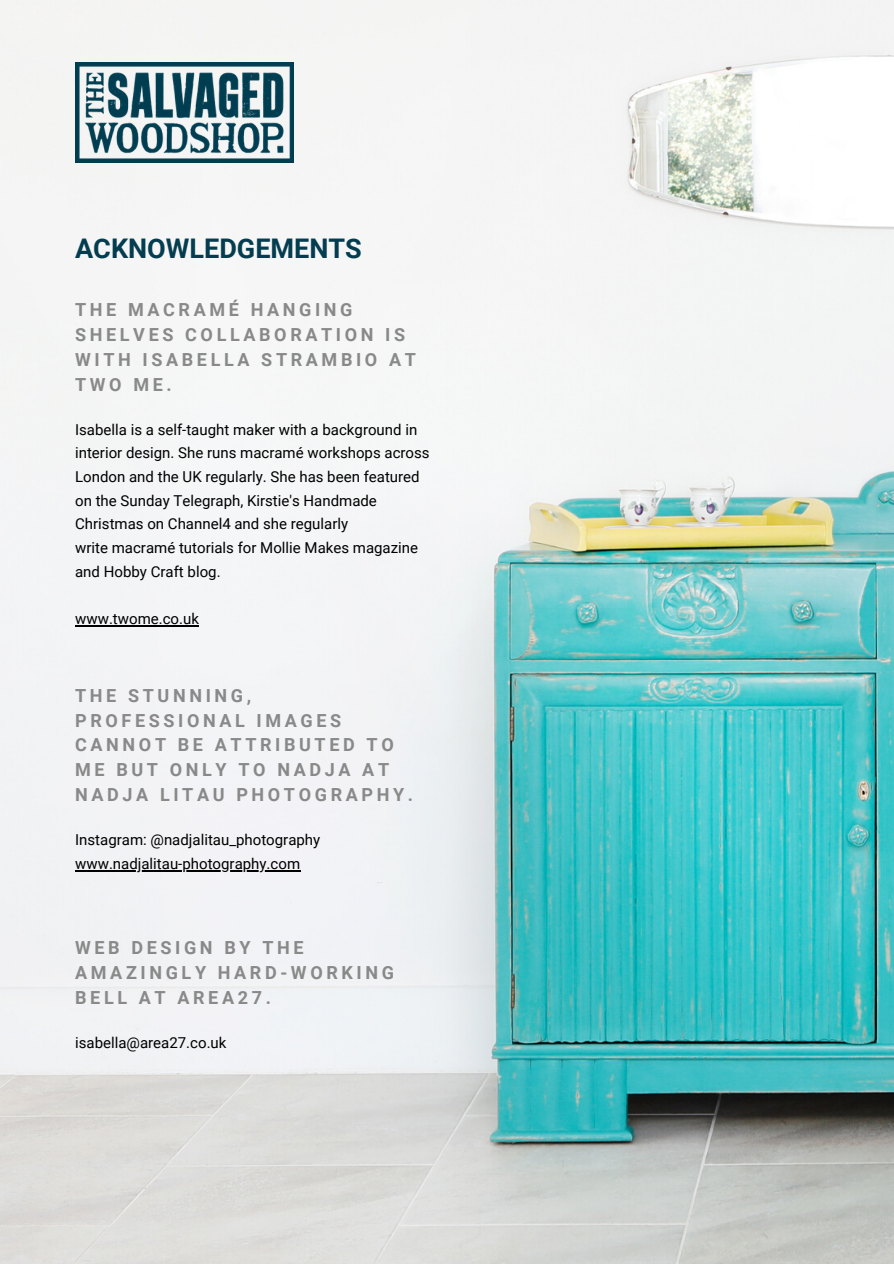
<style>
.page{position:relative;width:894px;height:1264px;background:#fff}
.page>*{position:absolute;margin:0;border:0;box-sizing:border-box;transform-origin:0 0}
.t1{font:700 27px "Roboto";color:#043d4f}
.t2{font:700 18px/24.8px "Roboto";letter-spacing:.2em;color:#898989}
.t3{font:15px/23.7px "Roboto";color:#000}
</style>
<div class="page">
<img style="left:0;top:0;width:893px;height:1263px">
<img style="left:75px;top:63px;width:219px;height:100px">
<hr style="left:75px;top:625px;width:124px;height:1px;background:#000">
<hr style="left:75px;top:870px;width:225px;height:1px;background:#000">
<h1 class="t1" style="left:75px;top:233px;width:288px">ACKNOWLEDGEMENTS</h1>
<p class="t2" style="left:75px;top:298px;width:342px">THE MACRAMÉ HANGING<br>SHELVES COLLABORATION IS<br>WITH ISABELLA STRAMBIO AT<br>TWO ME.</p>
<p class="t3" style="left:75px;top:418px;width:356px">Isabella is a self-taught maker with a background in interior design. She runs macramé workshops across London and the UK regularly. She has been featured on the Sunday Telegraph, Kirstie's Handmade Christmas on Channel4 and she regularly<br>write macramé tutorials for Mollie Makes magazine and Hobby Craft blog.</p>
<p class="t3" style="left:75px;top:607px;width:125px">www.twome.co.uk</p>
<p class="t2" style="left:75px;top:683px;width:339px">THE STUNNING,<br>PROFESSIONAL IMAGES<br>CANNOT BE ATTRIBUTED TO<br>ME BUT ONLY TO NADJA AT<br>NADJA LITAU PHOTOGRAPHY.</p>
<p class="t3" style="left:75px;top:828px;width:246px">Instagram: @nadjalitau_photography www.nadjalitau-photography.com</p>
<p class="t2" style="left:75px;top:935px;width:320px">WEB DESIGN BY THE<br>AMAZINGLY HARD-WORKING<br>BELL AT AREA27.</p>
<p class="t3" style="left:75px;top:1031px;width:153px">isabella@area27.co.uk</p>
</div>
